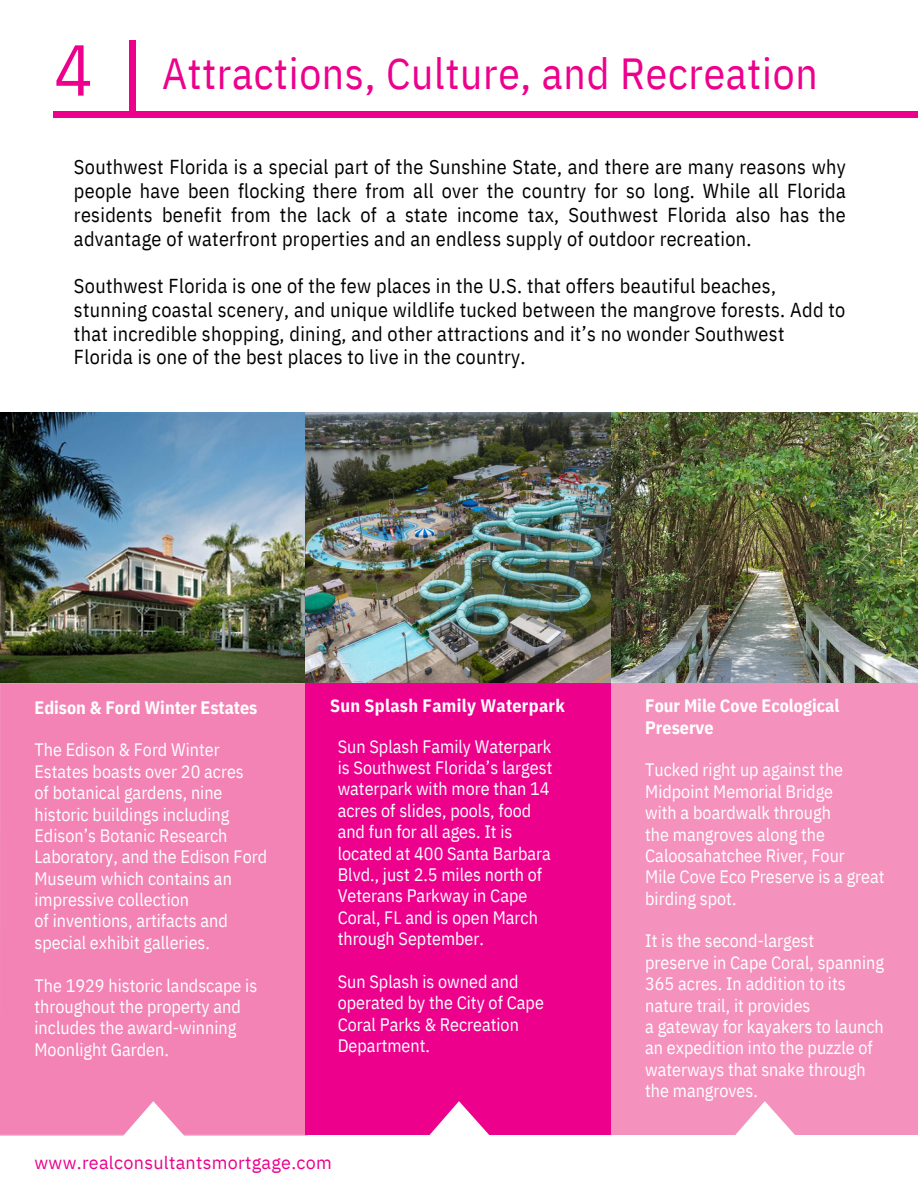
<style>
.page{position:relative;width:918px;height:1188px;background:#fff}
.page>*{position:absolute;margin:0;border:0;box-sizing:border-box;transform-origin:0 0}
.t1{font:72px "IBM Plex Sans Cond";color:#ec008c}
.t2{font:43.5px "IBM Plex Sans Cond";letter-spacing:.015em;color:#ec008c}
.t3{font:20.1px/23.7px "IBM Plex Sans Cond";letter-spacing:.015em;color:#000;text-align:justify}
.t4{font:18px/21.3px "IBM Plex Sans Cond";color:#fff}
.t5{font:700 18px/21.3px "IBM Plex Sans Cond";color:#fff}
.t6{font:18px "IBM Plex Sans";letter-spacing:.015em;color:#ec008c}
</style>
<div class="page">
<div style="left:0;top:683px;width:308px;height:453px;background:#f283b4"></div>
<svg style="left:122px;top:1101px;width:63px;height:35px"></svg>
<div style="left:54px;top:112px;width:864px;height:6px;background:#ec008c"></div>
<div style="left:130px;top:40px;width:6px;height:72px;background:#ec008c"></div>
<div style="left:306px;top:683px;width:306px;height:451px;background:#ec008c"></div>
<div style="left:611px;top:683px;width:307px;height:451px;background:#f492bd"></div>
<svg style="left:428px;top:1101px;width:63px;height:34px"></svg>
<svg style="left:734px;top:1101px;width:63px;height:34px"></svg>
<img style="left:0;top:413px;width:918px;height:270px">
<p class="t1" style="left:54px;top:22px;width:40px">4</p>
<p class="t2" style="left:162px;top:44px;width:657px">Attractions, Culture, and Recreation</p>
<p class="t3" style="left:74px;top:155px;width:773px">Southwest Florida is a special part of the Sunshine State, and there are many reasons why people have been flocking there from all over the country for so long. While all Florida residents benefit from the lack of a state income tax, Southwest Florida also has the advantage of waterfront properties and an endless supply of outdoor recreation.</p>
<p class="t3" style="left:74px;top:274px;width:773px;text-align:left">Southwest Florida is one of the few places in the U.S. that offers beautiful beaches, stunning coastal scenery, and unique wildlife tucked between the mangrove forests. Add to that incredible shopping, dining, and other attractions and it’s no wonder Southwest Florida is one of the best places to live in the country.</p>
<p class="t5" style="left:35px;top:696px;width:224px">Edison &amp; Ford Winter Estates</p>
<p class="t4" style="left:35px;top:739px;width:211px">The Edison &amp; Ford Winter<br>Estates boasts over 20 acres</p>
<p class="t4" style="left:35px;top:782px;width:234px">of botanical gardens, nine historic buildings including<br>Edison’s Botanic Research<br>Laboratory, and the Edison Ford<br>Museum which contains an impressive collection</p>
<p class="t4" style="left:35px;top:910px;width:195px">of inventions, artifacts and special exhibit galleries.</p>
<p class="t4" style="left:35px;top:974px;width:224px">The 1929 historic landscape is throughout the property and includes the award-winning<br>Moonlight Garden.</p>
<p class="t5" style="left:330px;top:695px;width:236px">Sun Splash Family Waterpark</p>
<p class="t4" style="left:338px;top:735px;width:215px">Sun Splash Family Waterpark</p>
<p class="t4" style="left:338px;top:757px;width:216px">is Southwest Florida’s largest waterpark with more than 14 acres of slides, pools, food and fun for all ages. It is located at 400 Santa Barbara<br>Blvd., just 2.5 miles north of<br>Veterans Parkway in Cape<br>Coral, FL and is open March through September.</p>
<p class="t4" style="left:338px;top:970px;width:208px">Sun Splash is owned and operated by the City of Cape<br>Coral Parks &amp; Recreation<br>Department.</p>
<p class="t6" style="left:35px;top:1150px;width:299px">www.realconsultantsmortgage.com</p>
<p class="t5" style="left:645px;top:695px;width:196px">Four Mile Cove Ecological<br>Preserve</p>
<p class="t4" style="left:645px;top:759px;width:199px">Tucked right up against the<br>Midpoint Memorial Bridge</p>
<p class="t4" style="left:645px;top:802px;width:187px">with a boardwalk through</p>
<p class="t4" style="left:645px;top:823px;width:201px">the mangroves along the<br>Caloosahatchee River, Four</p>
<p class="t4" style="left:645px;top:866px;width:241px">Mile Cove Eco Preserve is a great birding spot.</p>
<p class="t4" style="left:645px;top:930px;width:171px">It is the second-largest</p>
<p class="t4" style="left:645px;top:951px;width:240px">preserve in Cape Coral, spanning<br>365 acres. In addition to its nature trail, it provides</p>
<p class="t4" style="left:645px;top:1016px;width:240px">a gateway for kayakers to launch an expedition into the puzzle of waterways that snake through the mangroves.</p>
</div>
